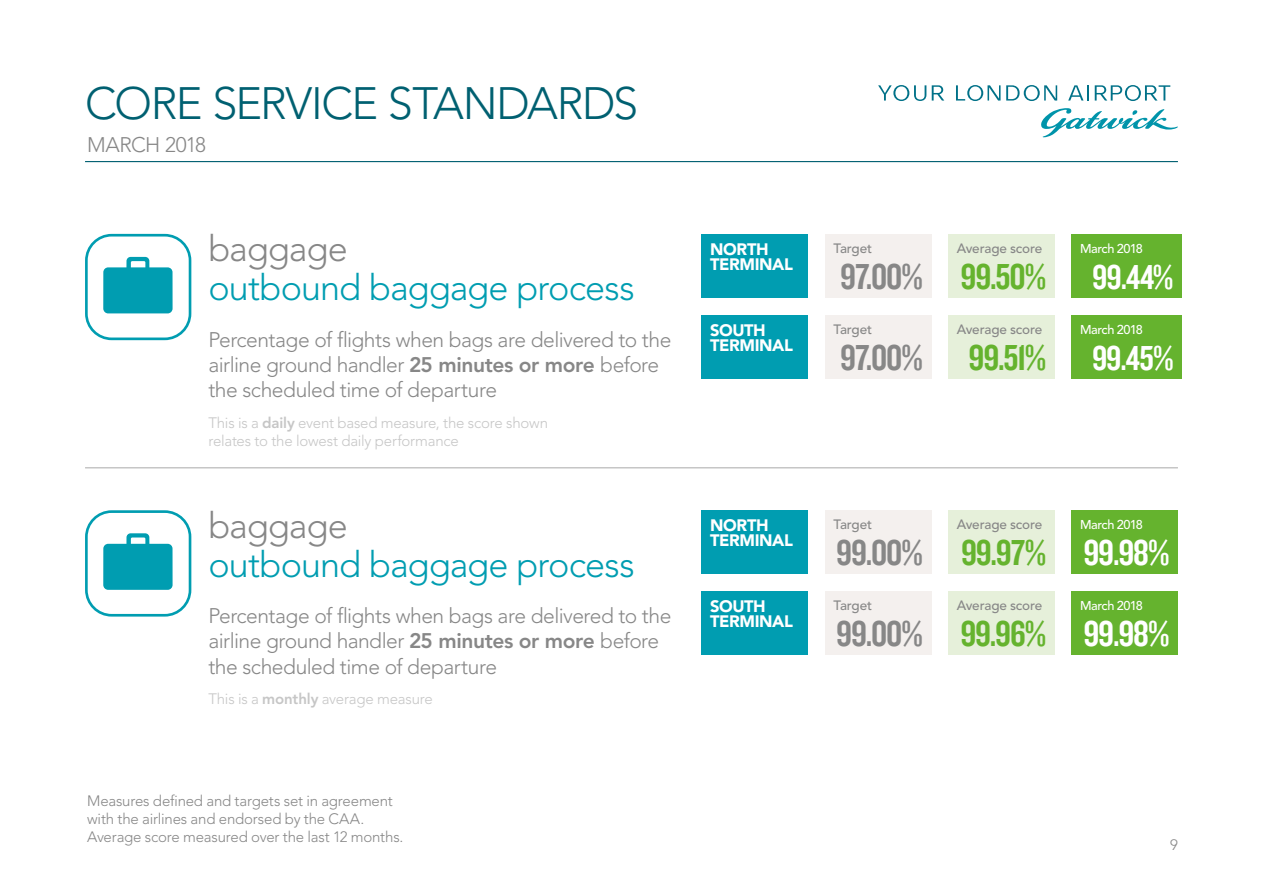
<style>
.page{position:relative;width:1263px;height:893px;background:#fff}
.page>*{position:absolute;margin:0;border:0;box-sizing:border-box;transform-origin:0 0}
.t1{font:300 45px "Avenir";letter-spacing:-.035em;color:#006071}
.t2{font:37.5px "Knockout HTF49 Liteweight";letter-spacing:-.03em;color:#878787}
.t3{font:37.5px "Knockout HTF49 Liteweight";letter-spacing:-.03em;color:#65b32e}
.t4{font:37.5px "Knockout HTF49 Liteweight";letter-spacing:-.03em;color:#fff}
.t5{font:300 36px "Avenir";letter-spacing:-.025em;color:#009db1}
.t6{font:300 36px "Avenir";letter-spacing:-.03em;color:#878787}
.t7{font:36px "Knockout HTF49 Liteweight";letter-spacing:-.02em;color:#fff}
.t8{font:300 21px/25.2px "Avenir";letter-spacing:-.025em;color:#878787}
.t9{font:900 16.5px/15px "Avenir";letter-spacing:-.025em;color:#fff}
.t10{font:300 15px/18px "Avenir";letter-spacing:-.015em;color:#878787}
.t11{font:300 15px/18px "Avenir";letter-spacing:-.015em;color:#c6c6c6}
.t12{font:500 13.5px "Avenir";letter-spacing:-.015em;color:#878787}
.t13{font:500 12.75px "Avenir";letter-spacing:-.035em;color:#fff}
.s1{font-weight:800}
</style>
<div class="page">
<svg style="left:1041px;top:108px;width:137px;height:29px"></svg>
<svg style="left:1068px;top:85px;width:21px;height:16px"></svg>
<svg style="left:878px;top:85px;width:48px;height:16px"></svg>
<svg style="left:1006px;top:85px;width:51px;height:16px"></svg>
<svg style="left:932px;top:85px;width:12px;height:16px"></svg>
<svg style="left:956px;top:85px;width:44px;height:16px"></svg>
<svg style="left:1095px;top:85px;width:75px;height:16px"></svg>
<hr style="left:85px;top:161px;width:1093px;height:1px;background:#006071">
<div style="left:702px;top:234px;width:106px;height:64px;background:#009db1"></div>
<div style="left:702px;top:510px;width:106px;height:64px;background:#009db1"></div>
<div style="left:825px;top:234px;width:106px;height:64px;background:#f4f0ee"></div>
<div style="left:825px;top:510px;width:106px;height:64px;background:#f4f0ee"></div>
<div style="left:825px;top:315px;width:106px;height:63px;background:#f4f0ee"></div>
<div style="left:825px;top:591px;width:106px;height:64px;background:#f4f0ee"></div>
<div style="left:1071px;top:234px;width:111px;height:64px;background:#65b32e"></div>
<div style="left:1071px;top:510px;width:107px;height:64px;background:#65b32e"></div>
<div style="left:1071px;top:315px;width:111px;height:63px;background:#65b32e"></div>
<div style="left:1071px;top:591px;width:107px;height:64px;background:#65b32e"></div>
<div style="left:702px;top:315px;width:106px;height:63px;background:#009db1"></div>
<div style="left:702px;top:591px;width:106px;height:64px;background:#009db1"></div>
<hr style="left:85px;top:467px;width:1093px;height:1px;background:#c6c6c6">
<svg style="left:85px;top:234px;width:106px;height:106px"></svg>
<svg style="left:85px;top:510px;width:106px;height:107px"></svg>
<div style="left:948px;top:591px;width:106px;height:64px;background:#e6f0da"></div>
<div style="left:948px;top:315px;width:106px;height:63px;background:#e6f0da"></div>
<div style="left:948px;top:510px;width:106px;height:64px;background:#e6f0da"></div>
<div style="left:948px;top:234px;width:106px;height:64px;background:#e6f0da"></div>
<h1 class="t1" style="left:85px;top:77px;width:555px">CORE SERVICE STANDARDS</h1>
<p class="t8" style="left:87px;top:132px;width:120px">MARCH 2018</p>
<h3 class="t6" style="left:208px;top:228px;width:141px">baggage</h3>
<h3 class="t5" style="left:208px;top:267px;width:428px">outbound baggage process</h3>
<p class="t8" style="left:208px;top:327px;width:464px">Percentage of flights when bags are delivered to the airline ground handler <span class="s1">25 minutes or more</span> before the scheduled time of departure</p>
<p class="t11" style="left:208px;top:414px;width:341px">This is a <span class="s1">daily</span> event based measure, the score shown relates to the lowest daily performance</p>
<h3 class="t6" style="left:208px;top:504px;width:141px">baggage</h3>
<h3 class="t5" style="left:208px;top:543px;width:428px">outbound baggage process</h3>
<p class="t8" style="left:208px;top:603px;width:464px">Percentage of flights when bags are delivered to the airline ground handler <span class="s1">25 minutes or more</span> before the scheduled time of departure</p>
<p class="t11" style="left:208px;top:690px;width:226px">This is a <span class="s1">monthly</span> average measure</p>
<p class="t10" style="left:87px;top:792px;width:318px">Measures defined and targets set in agreement with the airlines and endorsed by the CAA.<br>Average score measured over the last 12 months.</p>
<p class="t9" style="left:710px;top:242px;width:84px">NORTH<br>TERMINAL</p>
<p class="t9" style="left:710px;top:322px;width:84px">SOUTH<br>TERMINAL</p>
<p class="t9" style="left:710px;top:518px;width:84px">NORTH<br>TERMINAL</p>
<p class="t9" style="left:710px;top:599px;width:84px">SOUTH<br>TERMINAL</p>
<p class="t12" style="left:833px;top:240px;width:40px">Target</p>
<h2 class="t2" style="left:840px;top:257px;width:84px">97.00%</h2>
<p class="t12" style="left:833px;top:321px;width:40px">Target</p>
<h2 class="t2" style="left:840px;top:338px;width:84px">97.00%</h2>
<p class="t12" style="left:957px;top:240px;width:87px">Average score</p>
<h2 class="t3" style="left:960px;top:257px;width:87px">99.50%</h2>
<p class="t12" style="left:957px;top:321px;width:87px">Average score</p>
<h2 class="t3" style="left:968px;top:338px;width:79px">99.51%</h2>
<p class="t13" style="left:1080px;top:241px;width:64px">March 2018</p>
<h3 class="t7" style="left:1092px;top:258px;width:83px">99.44%</h3>
<p class="t13" style="left:1080px;top:322px;width:64px">March 2018</p>
<h3 class="t7" style="left:1092px;top:339px;width:83px">99.45%</h3>
<p class="t12" style="left:833px;top:517px;width:40px">Target</p>
<h2 class="t2" style="left:836px;top:534px;width:88px">99.00%</h2>
<p class="t12" style="left:833px;top:597px;width:40px">Target</p>
<h2 class="t2" style="left:836px;top:614px;width:88px">99.00%</h2>
<p class="t12" style="left:957px;top:517px;width:87px">Average score</p>
<h2 class="t3" style="left:961px;top:534px;width:86px">99.97%</h2>
<p class="t12" style="left:957px;top:597px;width:87px">Average score</p>
<h2 class="t3" style="left:960px;top:614px;width:87px">99.96%</h2>
<p class="t13" style="left:1080px;top:517px;width:64px">March 2018</p>
<h2 class="t4" style="left:1083px;top:534px;width:87px">99.98%</h2>
<p class="t13" style="left:1080px;top:598px;width:64px">March 2018</p>
<h2 class="t4" style="left:1083px;top:614px;width:87px">99.98%</h2>
<p class="t10" style="left:1170px;top:836px;width:9px">9</p>
</div>
